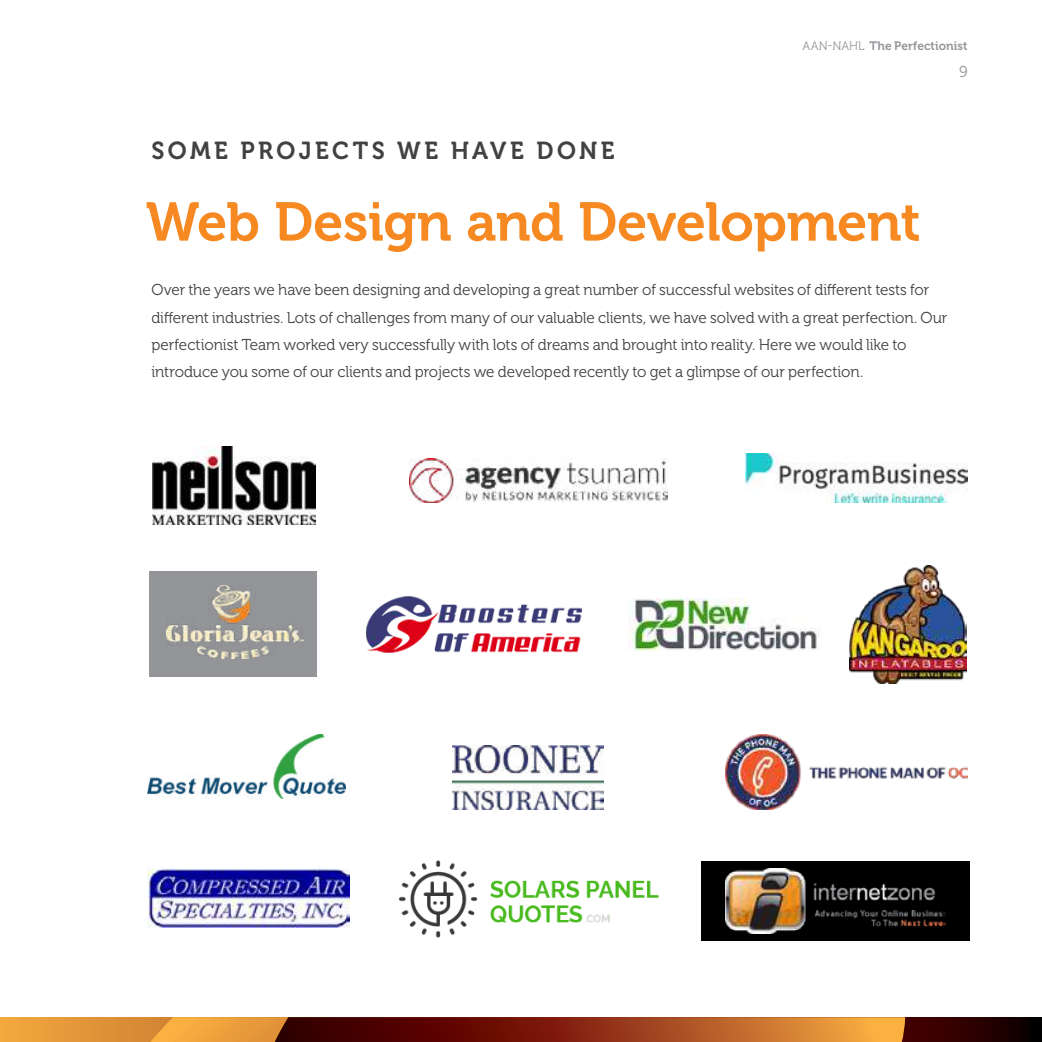
<style>
.page{position:relative;width:1042px;height:1042px;background:#fff}
.page>*{position:absolute;margin:0;border:0;box-sizing:border-box;transform-origin:0 0}
.t1{font:54.25px "Museo 700";letter-spacing:-.01em;color:#f68922}
.t2{font:24.5px "Museo 700";letter-spacing:.145em;color:#414042}
.t3{font:15.75px/27.3px "Museo 300";letter-spacing:-.005em;color:#414042}
.t4{font:15.75px "Museo 300";color:#939598}
.t5{font:12.25px "Museo 700";letter-spacing:.005em;color:#939598}
.s1{font-family:"Museo 300"}
</style>
<div class="page">
<svg style="left:1px;top:1017px;width:1041px;height:25px;background:#844b1c"></svg>
<svg style="left:131px;top:1017px;width:774px;height:25px;background:#a24f1f"></svg>
<svg style="left:0;top:1017px;width:1px;height:25px"></svg>
<img style="left:152px;top:446px;width:163px;height:78px">
<img style="left:409px;top:459px;width:258px;height:44px">
<img style="left:745px;top:453px;width:222px;height:50px">
<div style="left:149px;top:571px;width:168px;height:106px;background:#939598"></div>
<img style="left:166px;top:586px;width:137px;height:73px">
<img style="left:366px;top:596px;width:216px;height:57px">
<img style="left:628px;top:598px;width:192px;height:52px">
<img style="left:148px;top:734px;width:197px;height:64px">
<img style="left:849px;top:566px;width:117px;height:117px">
<img style="left:726px;top:734px;width:241px;height:75px">
<img style="left:452px;top:745px;width:151px;height:64px">
<img style="left:148px;top:868px;width:201px;height:60px">
<img style="left:400px;top:860px;width:258px;height:77px">
<div style="left:701px;top:861px;width:269px;height:79px;background:#000"></div>
<img style="left:725px;top:868px;width:221px;height:65px">
<h2 class="t2" style="left:151px;top:137px;width:465px">SOME PROJECTS WE HAVE DONE</h2>
<p class="t5" style="left:802px;top:39px;width:166px"><span class="s1">AAN-NAHL</span> The Perfectionist</p>
<p class="t4" style="left:959px;top:63px;width:10px">9</p>
<h1 class="t1" style="left:146px;top:192px;width:776px">Web Design and Development</h1>
<p class="t3" style="left:151px;top:276px;width:797px">Over the years we have been designing and developing a great number of successful websites of different tests for different industries. Lots of challenges from many of our valuable clients, we have solved with a great perfection. Our perfectionist Team worked very successfully with lots of dreams and brought into reality. Here we would like to introduce you some of our clients and projects we developed recently to get a glimpse of our perfection.</p>
</div>
